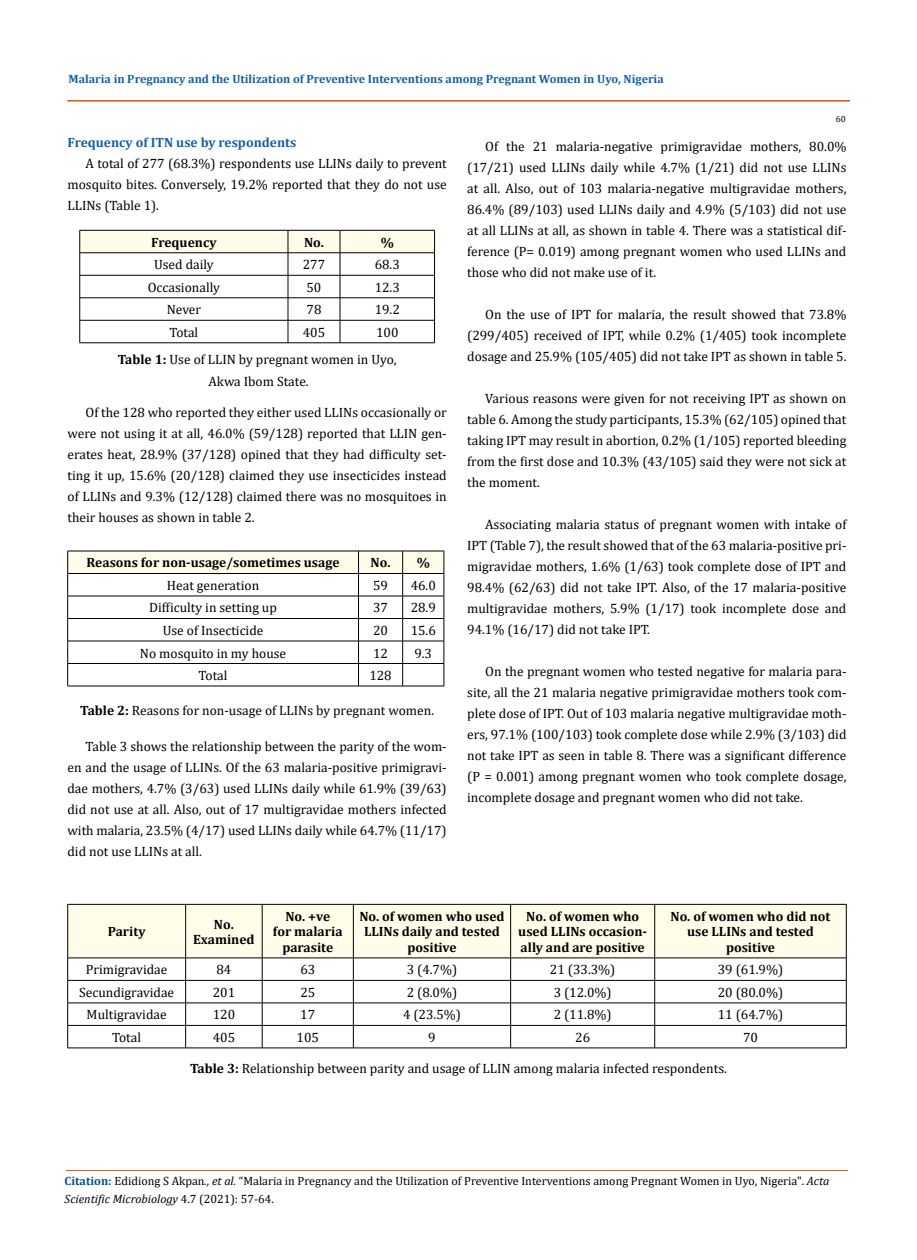
<style>
.page{position:relative;width:917px;height:1260px;background:#fff}
.page>*{position:absolute;margin:0;border:0;box-sizing:border-box;transform-origin:0 0}
.t1{font:13.5px/21px "Cambria";color:#000;text-align:justify}
.t2{font:700 13.5px/15.5px "Cambria";color:#000;text-align:center}
.t3{font:700 13.5px "Cambria";color:#1560a6}
.t4{font:12px/18px "Cambria";color:#000}
.t5{font:700 12px "Cambria";color:#1560a6}
.t6{font:9px "Cambria";color:#000}
.s1{font-weight:700}
.s2{font-weight:700;color:#035089}
.s3{font-style:italic}
</style>
<div class="page">
<svg style="left:79px;top:230px;width:356px;height:113px"></svg>
<hr style="left:80px;top:343px;width:208px;height:1px;background:#000">
<hr style="left:288px;top:343px;width:52px;height:1px;background:#000">
<hr style="left:340px;top:343px;width:94px;height:1px;background:#000">
<svg style="left:67px;top:551px;width:377px;height:135px"></svg>
<hr style="left:67px;top:686px;width:291px;height:1px;background:#000">
<hr style="left:358px;top:686px;width:44px;height:1px;background:#000">
<hr style="left:402px;top:686px;width:42px;height:1px;background:#000">
<svg style="left:67px;top:904px;width:780px;height:144px"></svg>
<hr style="left:67px;top:1048px;width:119px;height:1px;background:#000">
<hr style="left:186px;top:1048px;width:76px;height:1px;background:#000">
<hr style="left:262px;top:1048px;width:91px;height:1px;background:#000">
<hr style="left:353px;top:1048px;width:157px;height:1px;background:#000">
<hr style="left:510px;top:1048px;width:144px;height:1px;background:#000">
<hr style="left:654px;top:1048px;width:192px;height:1px;background:#000">
<hr style="left:66px;top:1170px;width:781px;height:1px;background:#e05d1a">
<p class="t5" style="left:69px;top:70px;width:596px">Malaria in Pregnancy and the Utilization of Preventive Interventions among Pregnant Women in Uyo, Nigeria</p>
<p class="t6" style="left:835px;top:114px;width:11px">60</p>
<p class="t3" style="left:67px;top:132px;width:230px">Frequency of ITN use by respondents</p>
<p class="t1" style="left:67px;top:152px;width:381px;text-indent:18px">A total of 277 (68.3%) respondents use LLINs daily to prevent mosquito bites. Conversely, 19.2% reported that they do not use LLINs (Table 1).</p>
<p class="t2" style="left:151px;top:234px;width:67px">Frequency</p>
<p class="t2" style="left:304px;top:234px;width:21px">No.</p>
<p class="t2" style="left:380px;top:234px;width:15px">%</p>
<p class="t1" style="left:154px;top:254px;width:61px">Used daily</p>
<p class="t1" style="left:303px;top:254px;width:24px">277</p>
<p class="t1" style="left:374px;top:254px;width:27px">68.3</p>
<p class="t1" style="left:148px;top:277px;width:74px">Occasionally</p>
<p class="t1" style="left:306px;top:277px;width:16px">50</p>
<p class="t1" style="left:374px;top:277px;width:27px">12.3</p>
<p class="t1" style="left:167px;top:299px;width:36px">Never</p>
<p class="t1" style="left:306px;top:299px;width:16px">78</p>
<p class="t1" style="left:374px;top:299px;width:27px">19.2</p>
<p class="t1" style="left:169px;top:322px;width:30px">Total</p>
<p class="t1" style="left:303px;top:322px;width:24px">405</p>
<p class="t1" style="left:118px;top:319px;width:282px;line-height:27.2px;text-align:right">100<br><span class="s1">Table 1:</span> Use of LLIN by pregnant women in Uyo,</p>
<p class="t1" style="left:208px;top:371px;width:102px">Akwa Ibom State.</p>
<p class="t1" style="left:67px;top:402px;width:381px;text-indent:18px">Of the 128 who reported they either used LLINs occasionally or were not using it at all, 46.0% (59/128) reported that LLIN gen&shy;erates heat, 28.9% (37/128) opined that they had difficulty set&shy;ting it up, 15.6% (20/128) claimed they use insecticides instead of LLINs and 9.3% (12/128) claimed there was no mosquitoes in their houses as shown in table 2.</p>
<p class="t2" style="left:87px;top:555px;width:254px">Reasons for non-usage/sometimes usage</p>
<p class="t2" style="left:370px;top:555px;width:61px">No. %</p>
<p class="t1" style="left:167px;top:575px;width:94px">Heat generation</p>
<p class="t1" style="left:373px;top:575px;width:16px">59</p>
<p class="t1" style="left:410px;top:575px;width:27px">46.0</p>
<p class="t1" style="left:149px;top:597px;width:129px">Difficulty in setting up</p>
<p class="t1" style="left:373px;top:597px;width:16px">37</p>
<p class="t1" style="left:410px;top:597px;width:27px">28.9</p>
<p class="t1" style="left:163px;top:620px;width:102px">Use of Insecticide</p>
<p class="t1" style="left:373px;top:620px;width:16px">20</p>
<p class="t1" style="left:410px;top:620px;width:27px">15.6</p>
<p class="t1" style="left:140px;top:642px;width:148px">No mosquito in my house</p>
<p class="t1" style="left:373px;top:642px;width:16px">12</p>
<p class="t1" style="left:414px;top:642px;width:19px">9.3</p>
<p class="t1" style="left:199px;top:665px;width:30px">Total</p>
<p class="t1" style="left:369px;top:665px;width:24px">128</p>
<p class="t1" style="left:80px;top:700px;width:355px"><span class="s1">Table 2:</span> Reasons for non-usage of LLINs by pregnant women.</p>
<p class="t1" style="left:67px;top:736px;width:381px;text-indent:18px">Table 3 shows the relationship between the parity of the wom&shy;en and the usage of LLINs. Of the 63 malaria-positive primigravi&shy;dae mothers, 4.7% (3/63) used LLINs daily while 61.9% (39/63) did not use at all. Also, out of 17 multigravidae mothers infected with malaria, 23.5% (4/17) used LLINs daily while 64.7% (11/17) did not use LLINs at all.</p>
<p class="t1" style="left:467px;top:136px;width:381px;text-indent:18px">Of the 21 malaria-negative primigravidae mothers, 80.0% (17/21) used LLINs daily while 4.7% (1/21) did not use LLINs at all. Also, out of 103 malaria-negative multigravidae mothers, 86.4% (89/103) used LLINs daily and 4.9% (5/103) did not use at all LLINs at all, as shown in table 4. There was a statistical dif&shy;ference (P= 0.019) among pregnant women who used LLINs and those who did not make use of it.</p>
<p class="t1" style="left:467px;top:304px;width:381px;text-indent:18px">On the use of IPT for malaria, the result showed that 73.8% (299/405) received of IPT, while 0.2% (1/405) took incomplete dosage and 25.9% (105/405) did not take IPT as shown in table 5.</p>
<p class="t1" style="left:467px;top:388px;width:381px;text-indent:18px">Various reasons were given for not receiving IPT as shown on table 6. Among the study participants, 15.3% (62/105) opined that taking IPT may result in abortion, 0.2% (1/105) reported bleeding from the first dose and 10.3% (43/105) said they were not sick at the moment.</p>
<p class="t1" style="left:467px;top:514px;width:381px;text-indent:18px">Associating malaria status of pregnant women with intake of IPT (Table 7), the result showed that of the 63 malaria-positive pri&shy;migravidae mothers, 1.6% (1/63) took complete dose of IPT and 98.4% (62/63) did not take IPT. Also, of the 17 malaria-positive multigravidae mothers, 5.9% (1/17) took incomplete dose and 94.1% (16/17) did not take IPT.</p>
<p class="t1" style="left:467px;top:661px;width:381px;text-indent:18px">On the pregnant women who tested negative for malaria para&shy;site, all the 21 malaria negative primigravidae mothers took com&shy;plete dose of IPT. Out of 103 malaria negative multigravidae moth&shy;ers, 97.1% (100/103) took complete dose while 2.9% (3/103) did not take IPT as seen in table 8. There was a significant difference (P = 0.001) among pregnant women who took complete dosage, incomplete dosage and pregnant women who did not take.</p>
<p class="t2" style="left:108px;top:924px;width:39px">Parity</p>
<p class="t2" style="left:193px;top:916px;width:63px">No.<br>Examined</p>
<p class="t2" style="left:273px;top:908px;width:71px">No. +ve<br>for malaria parasite</p>
<p class="t2" style="left:359px;top:908px;width:147px">No. of women who used<br>LLINs daily and tested positive</p>
<p class="t2" style="left:518px;top:908px;width:130px">No. of women who used LLINs occasion&shy;ally and are positive</p>
<p class="t2" style="left:670px;top:908px;width:161px">No. of women who did not use LLINs and tested positive</p>
<p class="t1" style="left:86px;top:959px;width:83px">Primigravidae</p>
<p class="t1" style="left:216px;top:959px;width:16px">84</p>
<p class="t1" style="left:300px;top:959px;width:16px">63</p>
<p class="t1" style="left:407px;top:959px;width:52px">3 (4.7%)</p>
<p class="t1" style="left:550px;top:959px;width:67px">21 (33.3%)</p>
<p class="t1" style="left:717px;top:959px;width:67px">39 (61.9%)</p>
<p class="t1" style="left:79px;top:982px;width:97px">Secundigravidae</p>
<p class="t1" style="left:213px;top:982px;width:24px">201</p>
<p class="t1" style="left:300px;top:982px;width:16px">25</p>
<p class="t1" style="left:407px;top:982px;width:52px">2 (8.0%)</p>
<p class="t1" style="left:553px;top:982px;width:59px">3 (12.0%)</p>
<p class="t1" style="left:717px;top:982px;width:67px">20 (80.0%)</p>
<p class="t1" style="left:87px;top:1004px;width:82px">Multigravidae</p>
<p class="t1" style="left:213px;top:1004px;width:24px">120</p>
<p class="t1" style="left:300px;top:1004px;width:16px">17</p>
<p class="t1" style="left:403px;top:1004px;width:59px">4 (23.5%)</p>
<p class="t1" style="left:553px;top:1004px;width:59px">2 (11.8%)</p>
<p class="t1" style="left:717px;top:1004px;width:67px">11 (64.7%)</p>
<p class="t1" style="left:112px;top:1027px;width:30px">Total</p>
<p class="t1" style="left:213px;top:1027px;width:24px">405</p>
<p class="t1" style="left:296px;top:1027px;width:24px">105</p>
<p class="t1" style="left:428px;top:1027px;width:9px">9</p>
<p class="t1" style="left:575px;top:1027px;width:16px">26</p>
<p class="t1" style="left:743px;top:1027px;width:16px">70</p>
<p class="t1" style="left:190px;top:1057px;width:538px"><span class="s1">Table 3:</span> Relationship between parity and usage of LLIN among malaria infected respondents.</p>
<p class="t4" style="left:65px;top:1172px;width:766px"><span class="s2">Citation:</span> Edidiong S Akpan<span class="s3">., et al.</span> “Malaria in Pregnancy and the Utilization of Preventive Interventions among Pregnant Women in Uyo, Nigeria". <span class="s3">Acta<br>Scientific Microbiology</span> 4.7 (2021): 57-64.</p>
</div>
